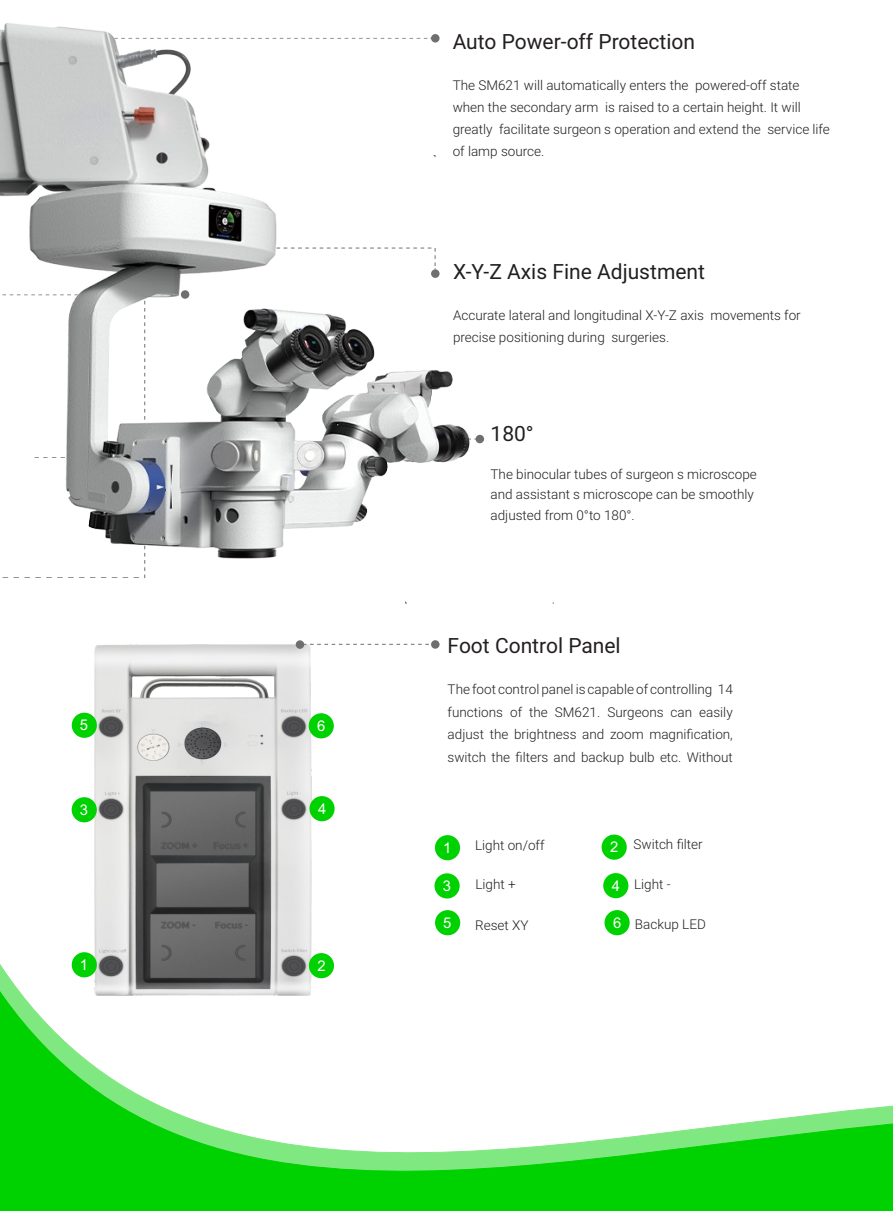
<style>
.page{position:relative;width:893px;height:1211px;background:#fff}
.page>*{position:absolute;margin:0;border:0;box-sizing:border-box;transform-origin:0 0}
.t1{font:21px "Roboto";color:#231f20}
.t2{font:14.85px "Arial";color:#fff}
.t3{font:300 13.5px/22.5px "Roboto";color:#231f20}
.t4{font:300 13.5px "Roboto";color:#fff}
.s1{color:#fff}
</style>
<div class="page">
<img style="left:94px;top:644px;width:218px;height:306px">
<div style="left:431px;top:640px;width:8px;height:8px;background:#6d6f71;border-radius:50%"></div>
<div style="left:296px;top:640px;width:8px;height:9px;background:#6d6f71;border-radius:50%"></div>
<svg style="left:304px;top:644px;width:125px;height:1px"></svg>
<div style="left:72px;top:797px;width:25px;height:25px;background:#00d100;border-radius:50%"></div>
<div style="left:309px;top:796px;width:25px;height:25px;background:#00d100;border-radius:50%"></div>
<div style="left:72px;top:712px;width:25px;height:26px;background:#00d100;border-radius:50%"></div>
<div style="left:309px;top:713px;width:25px;height:25px;background:#00d100;border-radius:50%"></div>
<svg style="left:0;top:950px;width:334px;height:18px"></svg>
<svg style="left:0;top:968px;width:892px;height:243px"></svg>
<img style="left:0;top:23px;width:470px;height:581px">
<div style="left:435px;top:835px;width:25px;height:25px;background:#00d100;border-radius:50%"></div>
<div style="left:601px;top:834px;width:25px;height:25px;background:#00d100;border-radius:50%"></div>
<div style="left:434px;top:873px;width:25px;height:25px;background:#00d100;border-radius:50%"></div>
<div style="left:603px;top:873px;width:25px;height:25px;background:#00d100;border-radius:50%"></div>
<div style="left:435px;top:910px;width:25px;height:25px;background:#00d100;border-radius:50%"></div>
<div style="left:604px;top:910px;width:25px;height:25px;background:#00d100;border-radius:50%"></div>
<p class="t2" style="left:80px;top:719px;width:10px">5</p>
<p class="t2" style="left:317px;top:720px;width:10px">6</p>
<p class="t2" style="left:80px;top:804px;width:10px">3</p>
<p class="t2" style="left:318px;top:803px;width:10px">4</p>
<p class="t2" style="left:80px;top:959px;width:10px">1</p>
<p class="t2" style="left:317px;top:960px;width:10px">2</p>
<h1 class="t1" style="left:452px;top:33px;width:244px">Auto Power-off Protection</h1>
<p class="t3" style="left:452px;top:76px;width:379px;line-height:22px">The SM621 will automatically enters the powered-off state when the secondary arm is raised to a certain height. It will greatly facilitate surgeon s operation and extend the service life of lamp source.</p>
<h1 class="t1" style="left:453px;top:264px;width:253px">X-Y-Z Axis Fine Adjustment</h1>
<p class="t3" style="left:453px;top:305px;width:349px">Accurate lateral and longitudinal X-Y-Z axis movements for precise positioning during surgeries.</p>
<h1 class="t1" style="left:490px;top:425px;width:45px">180°</h1>
<p class="t3" style="left:490px;top:465px;width:268px;line-height:20.5px">The binocular tubes of surgeon s microscope and assistant s microscope can be smoothly adjusted from 0°to 180°.</p>
<h1 class="t1" style="left:447px;top:637px;width:175px">Foot Control Panel</h1>
<p class="t3" style="left:447px;top:679px;width:287px;text-align:justify">The foot control panel is capable of controlling 14 functions of the SM621. Surgeons can easily adjust the brightness and zoom magnification, switch the filters and backup bulb etc. Without</p>
<p class="t3" style="left:451px;top:835px;width:95px"><span class="s1">1</span> Light on/off</p>
<p class="t3" style="left:610px;top:834px;width:94px"><span class="s1">2</span> Switch filter</p>
<p class="t3" style="left:451px;top:874px;width:66px"><span class="s1">3</span> Light +</p>
<p class="t3" style="left:610px;top:874px;width:61px"><span class="s1">4</span> Light -</p>
<p class="t3" style="left:451px;top:915px;width:79px"><span class="s1">5</span> Reset XY</p>
<p class="t4" style="left:610px;top:918px;width:9px">6</p>
<p class="t3" style="left:635px;top:914px;width:72px">Backup LED</p>
<p class="t2" style="left:443px;top:842px;width:10px">1</p>
<p class="t2" style="left:610px;top:841px;width:10px">2</p>
<p class="t2" style="left:442px;top:880px;width:10px">3</p>
<p class="t2" style="left:611px;top:880px;width:10px">4</p>
<p class="t2" style="left:443px;top:917px;width:10px">5</p>
<p class="t2" style="left:613px;top:917px;width:10px">6</p>
</div>
